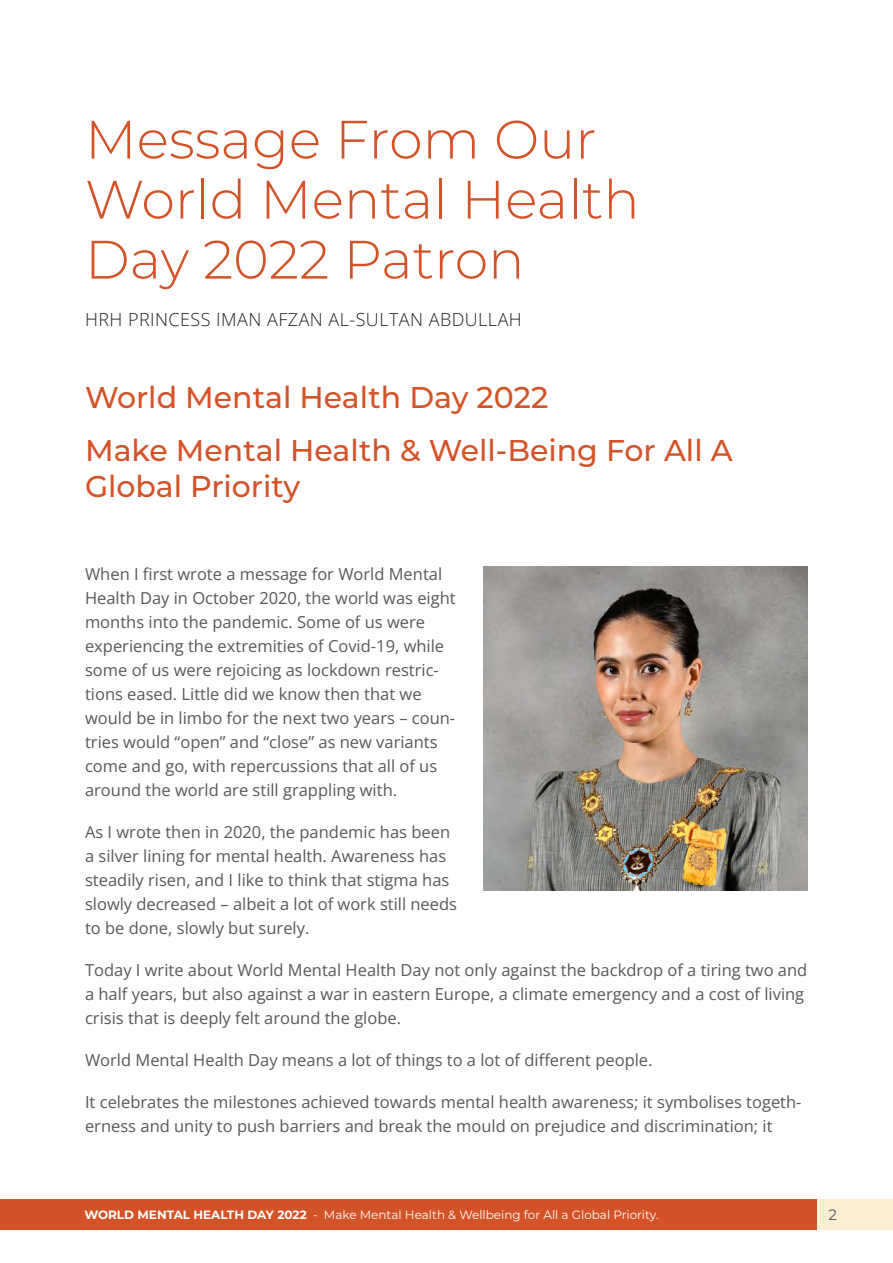
<style>
.page{position:relative;width:893px;height:1263px;background:#fff}
.page>*{position:absolute;margin:0;border:0;box-sizing:border-box;transform-origin:0 0}
.Titular{font:300 54px/60px "Montserrat";color:#d45228}
.Subtitulo_1{font:500 30px/36px "Montserrat";color:#d45228}
.Autor{font:300 18px "Open Sans";letter-spacing:.025em;color:#231f20}
.Parrafo{font:16.5px/24px "Open Sans";color:#57585a}
.t1{font:15px "Montserrat";color:#57585a}
.t2{font:12px "Montserrat";color:#fff}
.s1{font-weight:700}
</style>
<div class="page">
<div style="left:0;top:1199px;width:893px;height:30px;background:#d45228"></div>
<div style="left:818px;top:1199px;width:75px;height:30px;background:#faefd1"></div>
<img style="left:484px;top:566px;width:324px;height:324px">
<p class="Titular" style="left:85px;top:108px;width:556px">Message From Our<br>World Mental Health<br>Day 2022 Patron</p>
<p class="Autor" style="left:85px;top:307px;width:438px">HRH PRINCESS IMAN AFZAN AL-SULTAN ABDULLAH</p>
<p class="Subtitulo_1" style="left:85px;top:378px;width:465px">World Mental Health Day 2022</p>
<p class="Subtitulo_1" style="left:85px;top:431px;width:649px">Make Mental Health &amp; Well-Being For All A<br>Global Priority</p>
<p class="Parrafo" style="left:85px;top:561px;width:372px">When I first wrote a message for World Mental Health Day in October 2020, the world was eight months into the pandemic. Some of us were experiencing the extremities of Covid-19, while some of us were rejoicing as lockdown restric&shy;tions eased. Little did we know then that we would be in limbo for the next two years – coun&shy;tries would “open” and “close” as new variants come and go, with repercussions that all of us around the world are still grappling with.</p>
<p class="Parrafo" style="left:85px;top:819px;width:374px">As I wrote then in 2020, the pandemic has been a silver lining for mental health. Awareness has steadily risen, and I like to think that stigma has slowly decreased – albeit a lot of work still needs to be done, slowly but surely.</p>
<p class="Parrafo" style="left:85px;top:957px;width:724px">Today I write about World Mental Health Day not only against the backdrop of a tiring two and a half years, but also against a war in eastern Europe, a climate emergency and a cost of living crisis that is deeply felt around the globe.</p>
<p class="Parrafo" style="left:85px;top:1047px;width:569px">World Mental Health Day means a lot of things to a lot of different people.</p>
<p class="Parrafo" style="left:85px;top:1089px;width:718px">It celebrates the milestones achieved towards mental health awareness; it symbolises togeth&shy;erness and unity to push barriers and break the mould on prejudice and discrimination; it</p>
<p class="t2" style="left:84px;top:1207px;width:576px"><span class="s1">WORLD MENTAL HEALTH DAY 2022</span> - Make Mental Health &amp; Wellbeing for All a Global Priority.</p>
<p class="t1" style="left:828px;top:1205px;width:10px">2</p>
</div>
